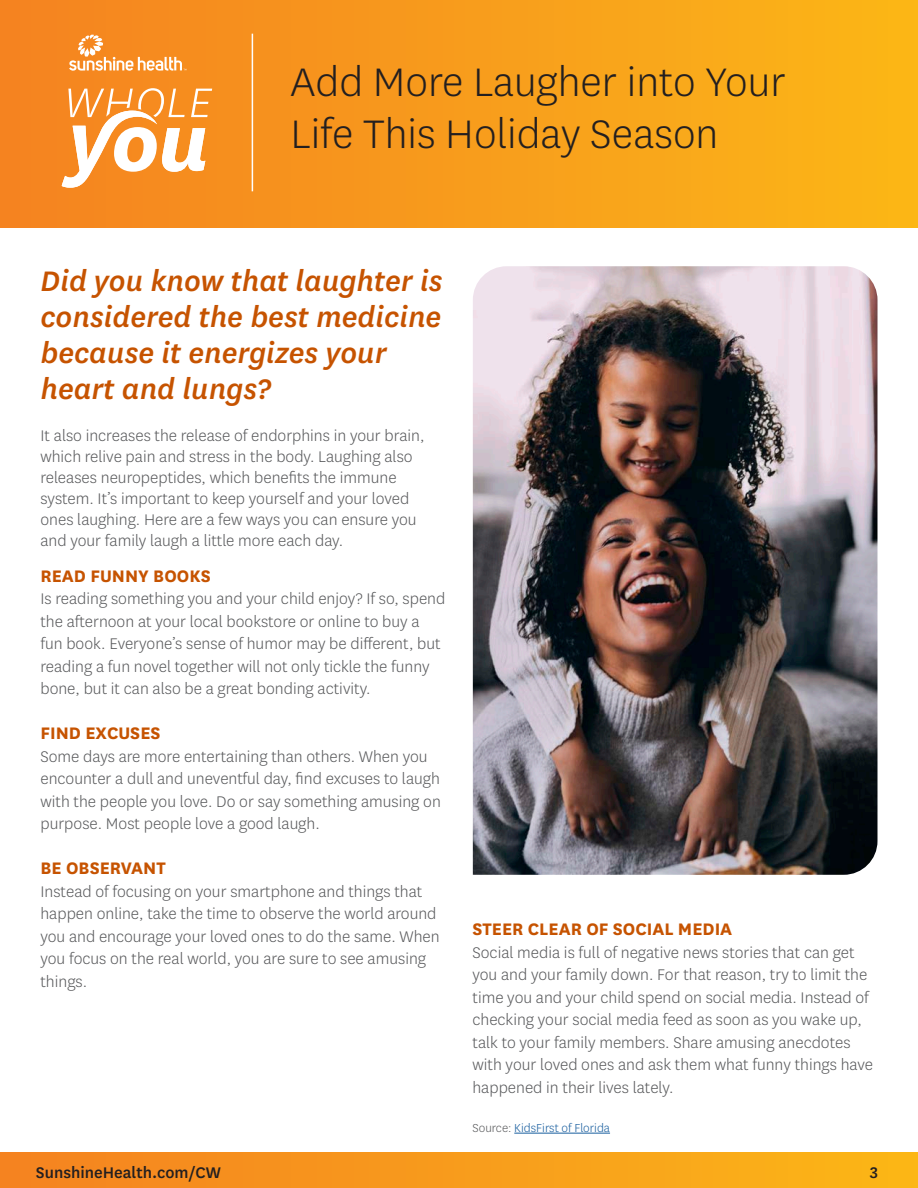
<style>
.page{position:relative;width:918px;height:1188px;background:#fff}
.page>*{position:absolute;margin:0;border:0;box-sizing:border-box;transform-origin:0 0}
.t1{font:300 46.5px/52.5px "Centene Sans";color:#231f20}
.t2{font:italic 500 33px/36px "Centene Sans";color:#c65300}
.t3{font:700 19.5px "Centene Sans";color:#c65300}
.t4{font:300 18px/22.5px "Centene Sans";color:#57585a}
.t5{font:500 18px "Centene Sans";color:#231f20}
.t6{font:300 13.5px "Centene Sans";color:#175d9e}
.s1{color:#57585a}
</style>
<div class="page">
<div style="left:0;top:1153px;width:918px;height:35px;background:linear-gradient(to right,#f48221,#fbb617)"></div>
<div style="left:0;top:0;width:918px;height:228px;background:linear-gradient(to right,#f48221,#fbb617)"></div>
<svg style="left:62px;top:88px;width:150px;height:100px"></svg>
<hr style="left:252px;top:34px;width:1px;height:157px;background:#fff">
<svg style="left:69px;top:35px;width:117px;height:36px;background:#f7a14c"></svg>
<hr style="left:514px;top:1133px;width:96px;height:1px;background:#175d9e">
<img style="left:473px;top:266px;width:405px;height:609px">
<h2 class="t1" style="left:291px;top:54px;width:497px">Add More Laugher into Your<br>Life This Holiday Season</h2>
<h3 class="t2" style="left:40px;top:261px;width:404px">Did you know that laughter is considered the best medicine because it energizes your heart and lungs?</h3>
<p class="t4" style="left:40px;top:424px;width:386px;line-height:21px">It also increases the release of endorphins in your brain, which relive pain and stress in the body. Laughing also releases neuropeptides, which benefits the immune system. It’s important to keep yourself and your loved ones laughing. Here are a few ways you can ensure you and your family laugh a little more each day.</p>
<h4 class="t3" style="left:40px;top:562px;width:172px">READ FUNNY BOOKS</h4>
<p class="t4" style="left:40px;top:587px;width:406px">Is reading something you and your child enjoy? If so, spend the afternoon at your local bookstore or online to buy a fun book. Everyone’s sense of humor may be different, but reading a fun novel together will not only tickle the funny bone, but it can also be a great bonding activity.</p>
<h4 class="t3" style="left:40px;top:720px;width:122px">FIND EXCUSES</h4>
<p class="t4" style="left:40px;top:745px;width:402px">Some days are more entertaining than others. When you encounter a dull and uneventful day, find excuses to laugh with the people you love. Do or say something amusing on purpose. Most people love a good laugh.</p>
<h4 class="t3" style="left:40px;top:855px;width:127px">BE OBSERVANT</h4>
<p class="t4" style="left:40px;top:880px;width:401px">Instead of focusing on your smartphone and things that happen online, take the time to observe the world around you and encourage your loved ones to do the same. When you focus on the real world, you are sure to see amusing things.</p>
<h4 class="t3" style="left:472px;top:915px;width:261px">STEER CLEAR OF SOCIAL MEDIA</h4>
<p class="t4" style="left:472px;top:940px;width:402px">Social media is full of negative news stories that can get you and your family down. For that reason, try to limit the time you and your child spend on social media. Instead of checking your social media feed as soon as you wake up, talk to your family members. Share amusing anecdotes with your loved ones and ask them what funny things have happened in their lives lately.</p>
<p class="t6" style="left:472px;top:1119px;width:139px"><span class="s1">Source:</span> KidsFirst of Florida</p>
<p class="t5" style="left:36px;top:1160px;width:187px">SunshineHealth.com/CW</p>
<p class="t5" style="left:870px;top:1160px;width:10px">3</p>
</div>
